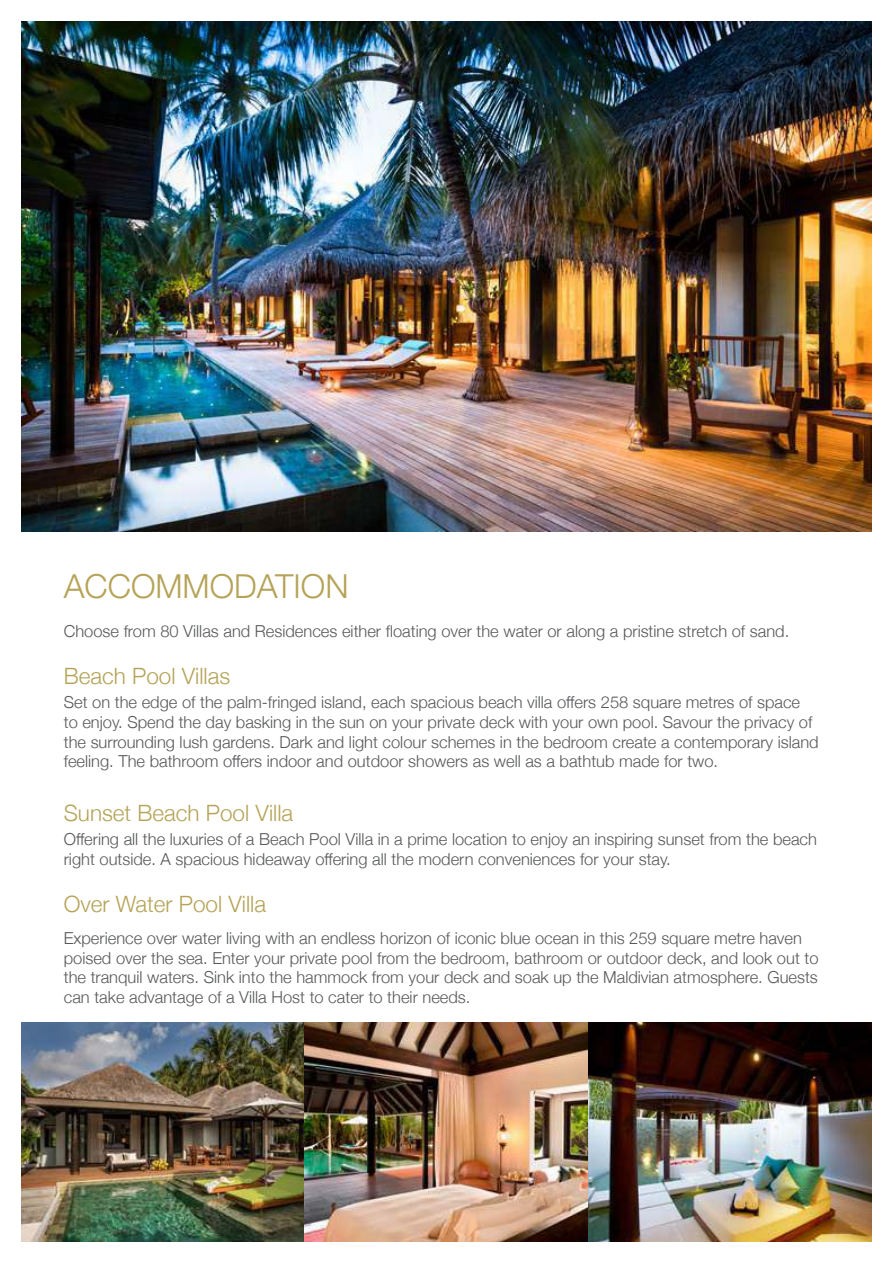
<style>
.page{position:relative;width:893px;height:1263px;background:#fff}
.page>*{position:absolute;margin:0;border:0;box-sizing:border-box;transform-origin:0 0}
.t1{font:300 33px "Helvetica Neue";color:#b5a357}
.t2{font:300 22.5px "Helvetica Neue";color:#b5a357}
.t3{font:300 16.5px/19.8px "Helvetica Neue";color:#57585a}
</style>
<div class="page">
<img style="left:21px;top:21px;width:851px;height:510px">
<img style="left:21px;top:1023px;width:851px;height:219px">
<h1 class="t1" style="left:64px;top:573px;width:286px">ACCOMMODATION</h1>
<p class="t3" style="left:64px;top:620px;width:727px">Choose from 80 Villas and Residences either floating over the water or along a pristine stretch of sand.</p>
<h2 class="t2" style="left:64px;top:667px;width:168px">Beach Pool Villas</h2>
<p class="t3" style="left:64px;top:691px;width:756px">Set on the edge of the palm-fringed island, each spacious beach villa offers 258 square metres of space<br>to enjoy. Spend the day basking in the sun on your private deck with your own pool. Savour the privacy of the surrounding lush gardens. Dark and light colour schemes in the bedroom create a contemporary island feeling. The bathroom offers indoor and outdoor showers as well as a bathtub made for two.</p>
<h2 class="t2" style="left:64px;top:805px;width:231px">Sunset Beach Pool Villa</h2>
<p class="t3" style="left:64px;top:828px;width:755px">Offering all the luxuries of a Beach Pool Villa in a prime location to enjoy an inspiring sunset from the beach right outside. A spacious hideaway offering all the modern conveniences for your stay.</p>
<h2 class="t2" style="left:64px;top:895px;width:204px">Over Water Pool Villa</h2>
<p class="t3" style="left:64px;top:927px;width:756px">Experience over water living with an endless horizon of iconic blue ocean in this 259 square metre haven poised over the sea. Enter your private pool from the bedroom, bathroom or outdoor deck, and look out to the tranquil waters. Sink into the hammock from your deck and soak up the Maldivian atmosphere. Guests can take advantage of a Villa Host to cater to their needs.</p>
</div>
